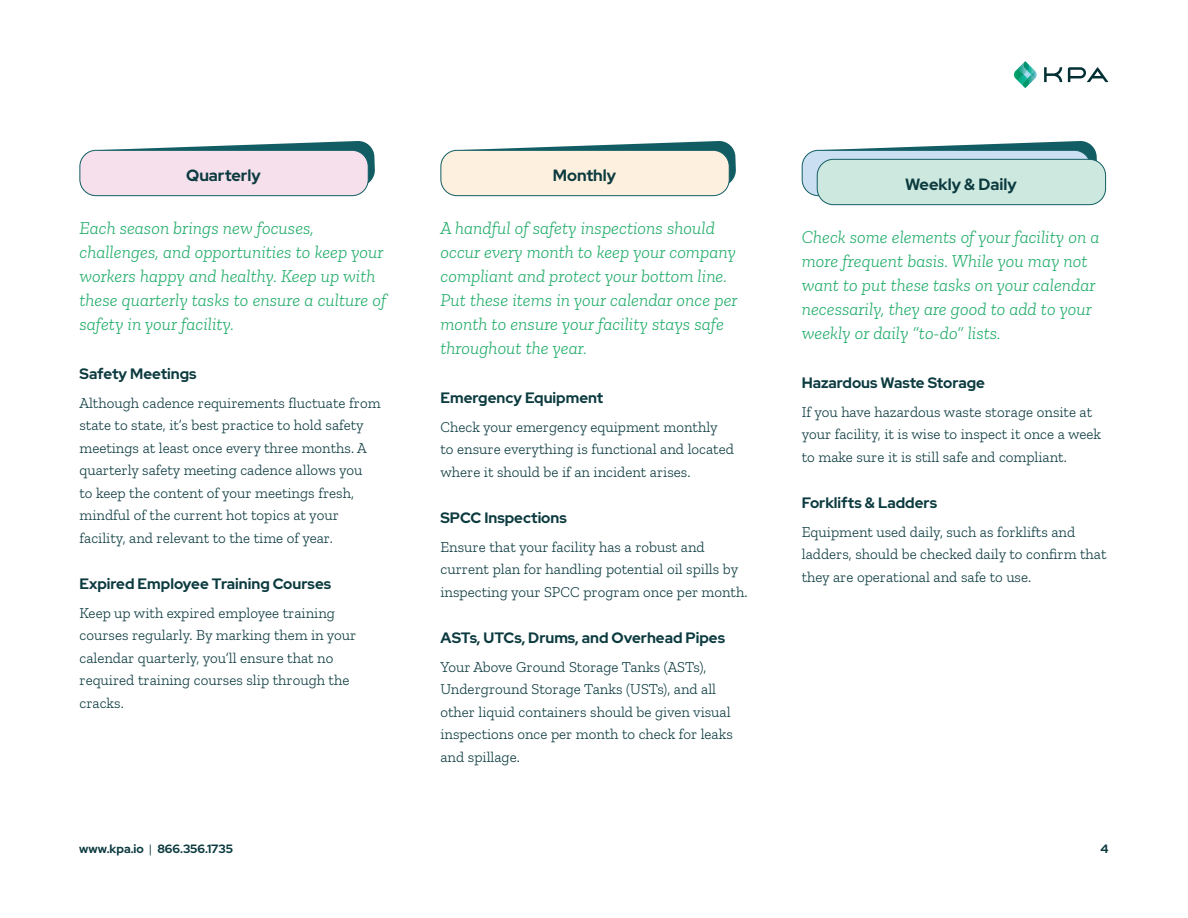
<style>
.page{position:relative;width:1188px;height:918px;background:#fff}
.page>*{position:absolute;margin:0;border:0;box-sizing:border-box;transform-origin:0 0}
.t1{font:italic 300 18px/24px "Zilla Slab";color:#21ac69}
.t2{font:700 16.2px "Red Hat Display";color:#0b3a3f}
.t3{font:300 15px/22.5px "Zilla Slab";color:#0b3a3f}
.t4{font:700 15px "Red Hat Display";color:#0b3a3f}
.t5{font:700 12px "Red Hat Display";color:#0b3a3f}
.s1{font-weight:400}
</style>
<div class="page">
<svg style="left:1014px;top:61px;width:23px;height:27px"></svg>
<svg style="left:1044px;top:67px;width:18px;height:15px"></svg>
<svg style="left:1068px;top:67px;width:40px;height:15px"></svg>
<svg style="left:86px;top:141px;width:289px;height:55px"></svg>
<div style="left:80px;top:150px;width:288px;height:46px;background:#f5e0ec;border-radius:16px"></div>
<div style="left:80px;top:150px;width:289px;height:46px;border:1px solid #115d63;border-radius:16px"></div>
<svg style="left:447px;top:141px;width:289px;height:55px"></svg>
<div style="left:441px;top:150px;width:288px;height:46px;background:#fef0de;border-radius:16px"></div>
<div style="left:441px;top:150px;width:289px;height:46px;border:1px solid #115d63;border-radius:16px"></div>
<svg style="left:808px;top:141px;width:289px;height:55px"></svg>
<div style="left:802px;top:150px;width:289px;height:46px;background:#cbdff2;border-radius:16px"></div>
<div style="left:802px;top:150px;width:289px;height:46px;border:1px solid #115d63;border-radius:16px"></div>
<div style="left:817px;top:159px;width:289px;height:46px;background:#cde8de;border-radius:16px"></div>
<div style="left:817px;top:159px;width:289px;height:46px;border:1px solid #115d63;border-radius:16px"></div>
<p class="t2" style="left:186px;top:165px;width:76px">Quarterly</p>
<p class="t1" style="left:80px;top:216px;width:309px">Each season brings new focuses, challenges, and opportunities to keep your workers happy and healthy. Keep up with these quarterly tasks to ensure a culture of safety in your facility.</p>
<p class="t4" style="left:80px;top:364px;width:118px">Safety Meetings</p>
<p class="t3" style="left:80px;top:391px;width:303px">Although cadence requirements fluctuate from state to state, it’s best practice to hold safety meetings at least once every three months. A quarterly safety meeting cadence allows you<br>to keep the content of your meetings fresh, mindful of the current hot topics at your facility, and relevant to the time of year.</p>
<p class="t4" style="left:80px;top:574px;width:253px">Expired Employee Training Courses</p>
<p class="t3" style="left:80px;top:601px;width:278px">Keep up with expired employee training courses regularly. By marking them in your calendar quarterly, you’ll ensure that no required training courses slip through the cracks.</p>
<p class="t2" style="left:553px;top:165px;width:65px">Monthly</p>
<p class="t1" style="left:440px;top:216px;width:299px">A handful of safety inspections should occur every month to keep your company compliant and protect your bottom line.<br>Put these items in your calendar once per month to ensure your facility stays safe throughout the year.</p>
<p class="t4" style="left:440px;top:388px;width:164px">Emergency Equipment</p>
<p class="t3" style="left:440px;top:415px;width:295px">Check your emergency equipment monthly to ensure everything is functional and located where it should be if an incident arises.</p>
<p class="t4" style="left:440px;top:508px;width:128px">SPCC Inspections</p>
<p class="t3" style="left:440px;top:535px;width:309px">Ensure that your facility has a robust and current plan for handling potential oil spills by inspecting your SPCC program once per month.</p>
<p class="t4" style="left:440px;top:628px;width:286px">ASTs, UTCs, Drums, and Overhead Pipes</p>
<p class="t3" style="left:440px;top:655px;width:294px">Your Above Ground Storage Tanks (ASTs), Underground Storage Tanks (USTs), and all other liquid containers should be given visual inspections once per month to check for leaks and spillage.</p>
<p class="t2" style="left:890px;top:165px;width:113px">Weekly &amp; Daily</p>
<p class="t2" style="left:905px;top:174px;width:113px">Weekly &amp; Daily</p>
<p class="t1" style="left:802px;top:225px;width:299px">Check some elements of your facility on a more frequent basis. While you may not want to put these tasks on your calendar necessarily, they are good to add to your weekly or daily “to-do” lists.</p>
<p class="t4" style="left:802px;top:373px;width:185px">Hazardous Waste Storage</p>
<p class="t3" style="left:802px;top:400px;width:301px">If you have hazardous waste storage onsite at your facility, it is wise to inspect it once a week to make sure it is still safe and compliant.</p>
<p class="t4" style="left:802px;top:493px;width:137px">Forklifts &amp; Ladders</p>
<p class="t3" style="left:802px;top:520px;width:306px">Equipment used daily, such as forklifts and ladders, should be checked daily to confirm that they are operational and safe to use.</p>
<p class="t5" style="left:79px;top:841px;width:155px">www.kpa.io <span class="s1">|</span> 866.356.1735</p>
<p class="t5" style="left:1100px;top:841px;width:10px">4</p>
</div>
